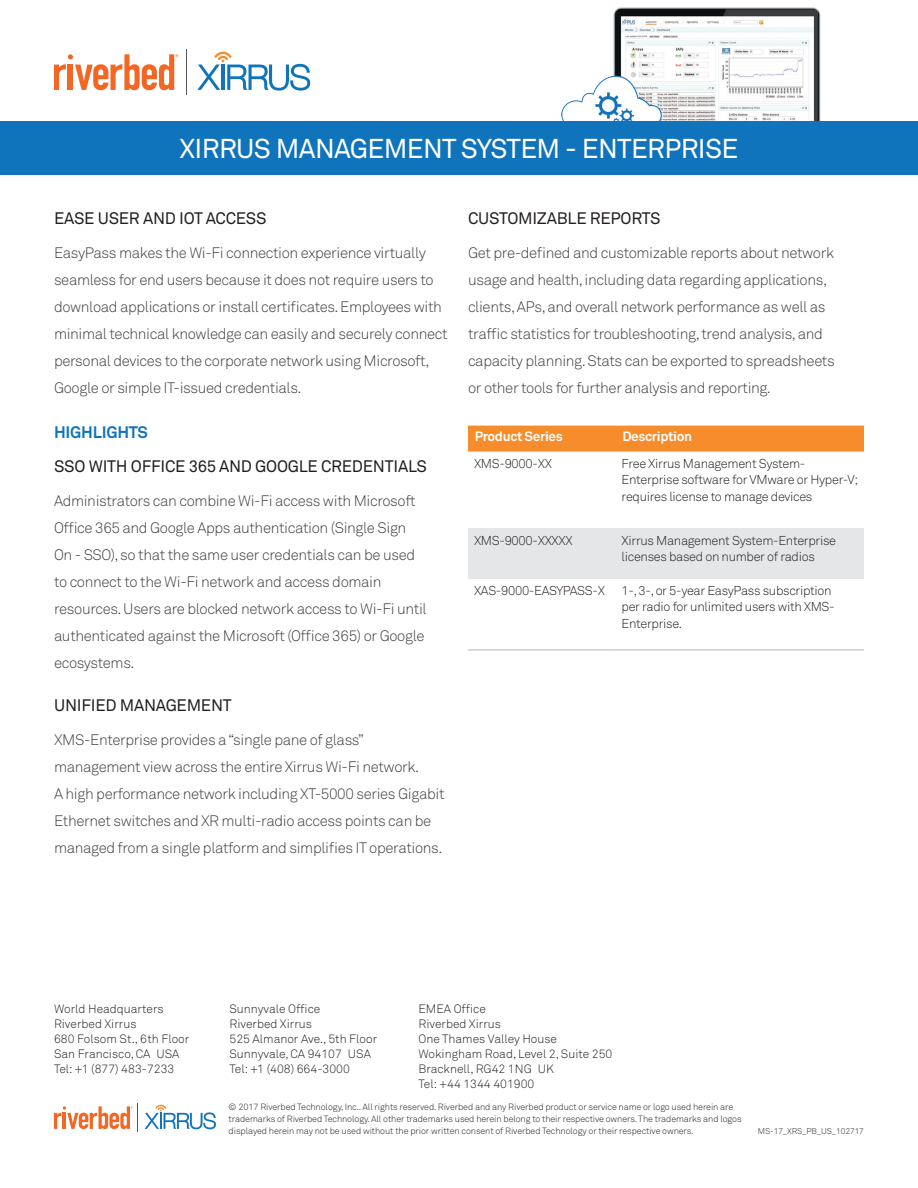
<style>
.page{position:relative;width:918px;height:1188px;background:#fff}
.page>*{position:absolute;margin:0;border:0;box-sizing:border-box;transform-origin:0 0}
.t1{font:27px "Akkurat Pro";letter-spacing:-.025em;color:#fff}
.t2{font:16.5px "Akkurat Pro";letter-spacing:-.015em;color:#231f20}
.t3{font:700 16.5px "Akkurat Pro";letter-spacing:-.015em;color:#1074bc}
.t4{font:300 15px/27px "Akkurat Pro";letter-spacing:-.025em;color:#3e3e3f}
.t5{font:700 13.5px "Akkurat Pro";letter-spacing:-.025em;color:#fff}
.t6{font:300 12.75px/16.5px "Akkurat Pro";letter-spacing:-.025em;color:#231f20}
.t7{font:300 12px/15px "Akkurat Pro";color:#231f20}
.t8{font:300 9px/12px "Akkurat Pro";letter-spacing:-.01em;color:#231f20}
.t9{font:300 8.25px "Akkurat Pro";letter-spacing:-.01em;color:#231f20}
</style>
<div class="page">
<img style="left:558px;top:7px;width:290px;height:115px">
<div style="left:0;top:122px;width:918px;height:54px;background:#1074bc"></div>
<svg style="left:197px;top:52px;width:113px;height:39px"></svg>
<svg style="left:54px;top:54px;width:124px;height:36px"></svg>
<hr style="left:186px;top:50px;width:1px;height:45px;background:#565757">
<svg style="left:145px;top:1105px;width:71px;height:24px"></svg>
<svg style="left:54px;top:1103px;width:84px;height:29px"></svg>
<div style="left:468px;top:426px;width:396px;height:26px;background:#f68c2c"></div>
<svg style="left:468px;top:528px;width:396px;height:122px"></svg>
<div style="left:468px;top:529px;width:148px;height:50px;background:#e5e6e8"></div>
<div style="left:616px;top:529px;width:248px;height:50px;background:#e5e6e8"></div>
<hr style="left:468px;top:650px;width:148px;height:1px;background:#b2b3b7">
<hr style="left:616px;top:650px;width:248px;height:1px;background:#b2b3b7">
<h1 class="t1" style="left:180px;top:133px;width:560px">XIRRUS MANAGEMENT SYSTEM - ENTERPRISE</h1>
<p class="t2" style="left:54px;top:208px;width:214px">EASE USER AND IOT ACCESS</p>
<p class="t4" style="left:54px;top:239px;width:395px">EasyPass makes the Wi-Fi connection experience virtually seamless for end users because it does not require users to download applications or install certificates. Employees with minimal technical knowledge can easily and securely connect personal devices to the corporate network using Microsoft, Google or simple IT-issued credentials.</p>
<p class="t3" style="left:54px;top:422px;width:95px">HIGHLIGHTS</p>
<p class="t2" style="left:54px;top:457px;width:374px">SSO WITH OFFICE 365 AND GOOGLE CREDENTIALS</p>
<p class="t4" style="left:54px;top:487px;width:374px">Administrators can combine Wi-Fi access with Microsoft Office 365 and Google Apps authentication (Single Sign On - SSO), so that the same user credentials can be used to connect to the Wi-Fi network and access domain resources. Users are blocked network access to Wi-Fi until authenticated against the Microsoft (Office 365) or Google ecosystems.</p>
<p class="t2" style="left:54px;top:696px;width:179px">UNIFIED MANAGEMENT</p>
<p class="t4" style="left:54px;top:726px;width:392px">XMS-Enterprise provides a “single pane of glass” management view across the entire Xirrus Wi-Fi network.<br>A high performance network including XT-5000 series Gigabit Ethernet switches and XR multi-radio access points can be managed from a single platform and simplifies IT operations.</p>
<p class="t2" style="left:468px;top:208px;width:194px">CUSTOMIZABLE REPORTS</p>
<p class="t4" style="left:468px;top:239px;width:368px">Get pre-defined and customizable reports about network usage and health, including data regarding applications, clients, APs, and overall network performance as well as traffic statistics for troubleshooting, trend analysis, and capacity planning. Stats can be exported to spreadsheets or other tools for further analysis and reporting.</p>
<p class="t5" style="left:475px;top:428px;width:90px">Product Series</p>
<p class="t5" style="left:622px;top:428px;width:71px">Description</p>
<p class="t6" style="left:474px;top:455px;width:79px">XMS-9000-XX</p>
<p class="t6" style="left:622px;top:455px;width:238px">Free Xirrus Management System-<br>Enterprise software for VMware or Hyper-V; requires license to manage devices</p>
<p class="t6" style="left:474px;top:532px;width:100px">XMS-9000-XXXXX</p>
<p class="t6" style="left:622px;top:532px;width:216px">Xirrus Management System-Enterprise licenses based on number of radios</p>
<p class="t6" style="left:474px;top:582px;width:133px">XAS-9000-EASYPASS-X</p>
<p class="t6" style="left:622px;top:582px;width:215px">1-, 3-, or 5-year EasyPass subscription per radio for unlimited users with XMS-<br>Enterprise.</p>
<p class="t7" style="left:54px;top:1001px;width:137px">World Headquarters<br>Riverbed Xirrus<br>680 Folsom St., 6th Floor<br>San Francisco, CA USA<br>Tel: +1 (877) 483-7233</p>
<p class="t7" style="left:230px;top:1001px;width:149px">Sunnyvale Office<br>Riverbed Xirrus<br>525 Almanor Ave., 5th Floor<br>Sunnyvale, CA 94107 USA<br>Tel: +1 (408) 664-3000</p>
<p class="t7" style="left:418px;top:1001px;width:195px">EMEA Office<br>Riverbed Xirrus<br>One Thames Valley House<br>Wokingham Road, Level 2, Suite 250<br>Bracknell, RG42 1NG UK<br>Tel: +44 1344 401900</p>
<p class="t8" style="left:229px;top:1101px;width:515px">© 2017 Riverbed Technology, Inc.. All rights reserved. Riverbed and any Riverbed product or service name or logo used herein are trademarks of Riverbed Technology. All other trademarks used herein belong to their respective owners. The trademarks and logos displayed herein may not be used without the prior written consent of Riverbed Technology or their respective owners.</p>
<p class="t9" style="left:758px;top:1126px;width:108px">MS-17_XRS_PB_US_102717</p>
</div>
